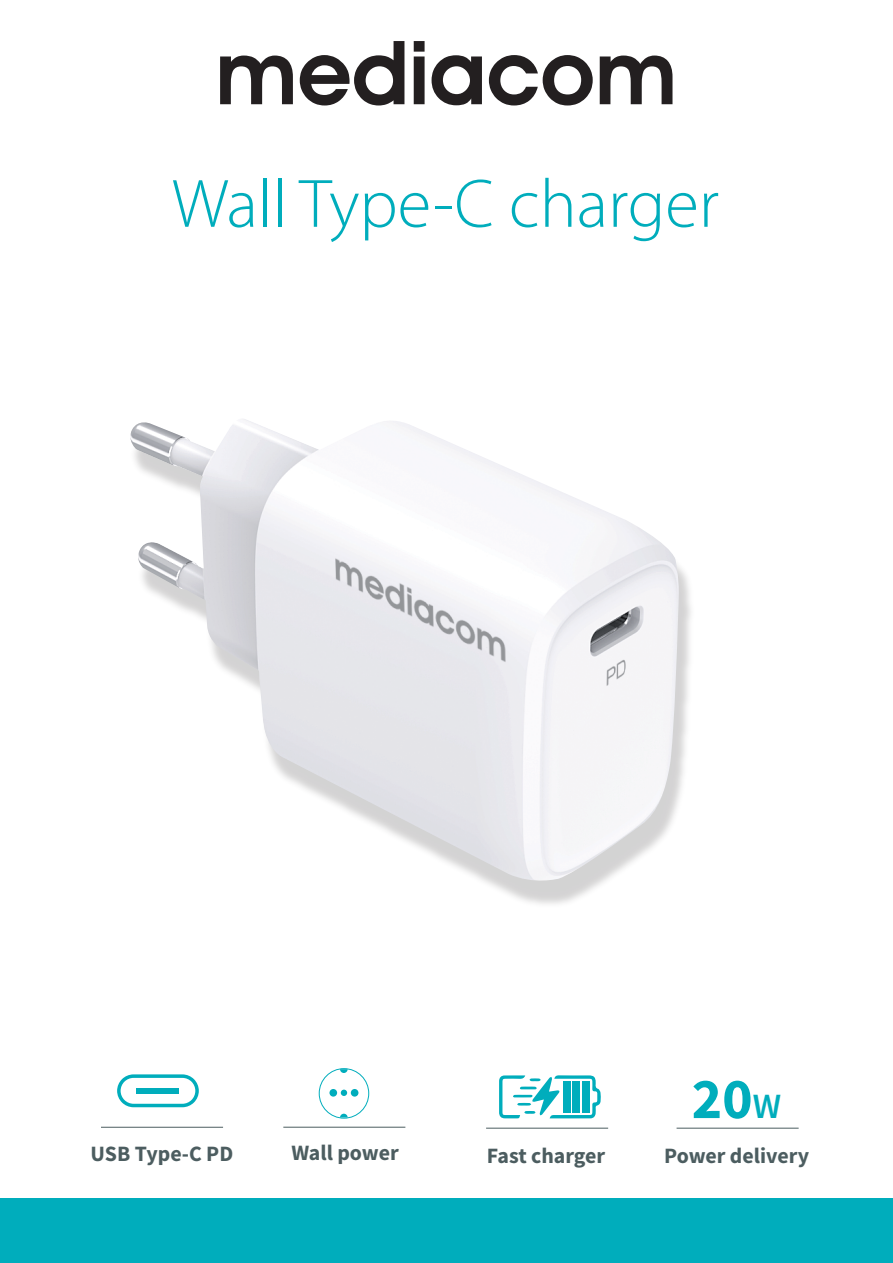
<style>
.page{position:relative;width:893px;height:1263px;background:#fff}
.page>*{position:absolute;margin:0;border:0;box-sizing:border-box;transform-origin:0 0}
.t1{font:300 69px "Myriad Pro";color:#00adbc}
.t2{font:700 57.75px "Source Sans Pro";color:#00adbc}
.t3{font:700 21.9px "Source Sans Pro";color:#4c5d60}
.s1{font-weight:600;font-size:35.55px}
</style>
<div class="page">
<div style="left:0;top:1198px;width:893px;height:65px;background:#00adbc"></div>
<svg style="left:220px;top:56px;width:73px;height:48px"></svg>
<svg style="left:300px;top:41px;width:104px;height:64px"></svg>
<svg style="left:414px;top:41px;width:11px;height:63px"></svg>
<svg style="left:432px;top:55px;width:50px;height:50px"></svg>
<svg style="left:489px;top:55px;width:104px;height:50px"></svg>
<svg style="left:600px;top:56px;width:72px;height:48px"></svg>
<img style="left:130px;top:418px;width:549px;height:467px">
<hr style="left:101px;top:1127px;width:122px;height:1px;background:#4c5d60">
<hr style="left:677px;top:1128px;width:122px;height:1px;background:#4c5d60">
<hr style="left:486px;top:1128px;width:122px;height:1px;background:#4c5d60">
<svg style="left:117px;top:1074px;width:82px;height:33px"></svg>
<div style="left:137px;top:1088px;width:42px;height:5px;background:#00adbc"></div>
<svg style="left:499px;top:1075px;width:102px;height:43px"></svg>
<div style="left:582px;top:1081px;width:8px;height:32px;background:#00adbc"></div>
<div style="left:573px;top:1081px;width:7px;height:32px;background:#00adbc"></div>
<div style="left:563px;top:1081px;width:7px;height:32px;background:#00adbc"></div>
<hr style="left:283px;top:1127px;width:122px;height:1px;background:#4c5d60">
<div style="left:319px;top:1068px;width:50px;height:50px;border:1px solid #00adbc;border-radius:50%"></div>
<div style="left:329px;top:1089px;width:8px;height:7px;background:#00adbc;border-radius:50%"></div>
<div style="left:351px;top:1089px;width:7px;height:7px;background:#00adbc;border-radius:50%"></div>
<svg style="left:340px;top:1114px;width:8px;height:3px"></svg>
<svg style="left:340px;top:1069px;width:8px;height:4px"></svg>
<div style="left:341px;top:1089px;width:6px;height:7px;background:#00adbc;border-radius:50%"></div>
<h1 class="t1" style="left:172px;top:162px;width:549px">Wall Type-C charger</h1>
<h2 class="t2" style="left:692px;top:1060px;width:91px">20<span class="s1">W</span></h2>
<p class="t3" style="left:291px;top:1138px;width:109px">Wall power</p>
<p class="t3" style="left:487px;top:1141px;width:120px">Fast charger</p>
<p class="t3" style="left:91px;top:1138px;width:144px">USB Type-C PD</p>
<p class="t3" style="left:664px;top:1141px;width:146px">Power delivery</p>
</div>
